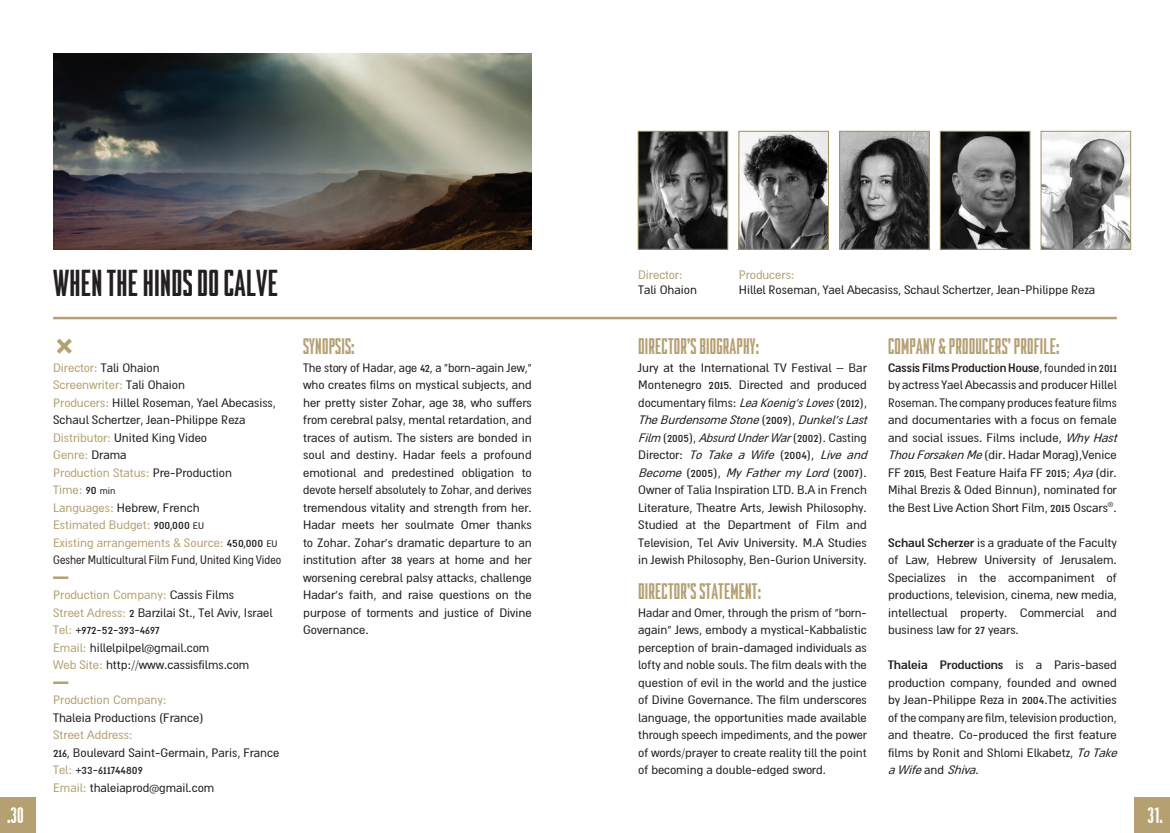
<style>
.page{position:relative;width:1170px;height:833px;background:#fff}
.page>*{position:absolute;margin:0;border:0;box-sizing:border-box;transform-origin:0 0}
.t1{font:37.5px "Mandatory 36";letter-spacing:.01em;color:#231f20}
.t2{font:22.5px "Mandatory 36";letter-spacing:.01em;color:#b5a072}
.t3{font:22.5px "Mandatory 36";color:#fff}
.t4{font:13.75px/17.5px "Almoni DLAAA";color:#231f20}
.t5{font:13.75px/17.5px "Almoni DLAAA";color:#231f20;text-align:justify;scale:.96 1}
.t6{font:13.75px/17.5px "Almoni DLAAA";color:#231f20;scale:.94 1}
.t7{font:13.75px "Almoni DLAAA";color:#b5a072}
.s1{color:#b5a072}
.s2{font-size:10.62px}
.s3{font-style:italic}
.s4{font-weight:700}
</style>
<div class="page">
<div style="left:0;top:797px;width:36px;height:36px;background:#b5a072"></div>
<div style="left:1133px;top:797px;width:36px;height:36px;background:#b5a072"></div>
<img style="left:53px;top:53px;width:478px;height:197px">
<svg style="left:57px;top:338px;width:15px;height:16px"></svg>
<hr style="left:53px;top:576px;width:15px;height:3px;background:#b5a072">
<hr style="left:53px;top:681px;width:15px;height:3px;background:#b5a072">
<hr style="left:53px;top:317px;width:1063px;height:2px;background:#b5a072">
<img style="left:640px;top:133px;width:85px;height:114px">
<div style="left:638px;top:131px;width:89px;height:118px;border:1px solid #a29161"></div>
<img style="left:740px;top:133px;width:86px;height:114px">
<div style="left:738px;top:131px;width:90px;height:118px;border:1px solid #a29161"></div>
<img style="left:942px;top:133px;width:85px;height:114px">
<div style="left:940px;top:131px;width:89px;height:118px;border:1px solid #a29161"></div>
<img style="left:841px;top:133px;width:86px;height:114px">
<div style="left:839px;top:131px;width:90px;height:118px;border:1px solid #a29161"></div>
<img style="left:1042px;top:133px;width:86px;height:114px">
<div style="left:1040px;top:131px;width:90px;height:118px;border:1px solid #a29161"></div>
<h1 class="t1" style="left:53px;top:263px;width:226px">WHEN THE HINDS DO CALVE</h1>
<p class="t4" style="left:53px;top:359px;width:230px"><span class="s1">Director:</span> Tali Ohaion<br><span class="s1">Screenwriter:</span> Tali Ohaion<br><span class="s1">Producers:</span> Hillel Roseman, Yael Abecasiss,<br>Schaul Schertzer, Jean-Philippe Reza<br><span class="s1">Distributor:</span> United King Video<br><span class="s1">Genre:</span> Drama<br><span class="s1">Production Status:</span> Pre-Production<br><span class="s1">Time:</span> 90 <span class="s2">min<br></span><span class="s1">Languages:</span> Hebrew, French<br><span class="s1">Estimated Budget:</span> 900,000 <span class="s2">EU<br></span><span class="s1">Existing arrangements &amp; Source:</span> 450,000 <span class="s2">EU<br></span>Gesher Multicultural Film Fund, United King Video</p>
<p class="t4" style="left:53px;top:586px;width:221px"><span class="s1">Production Company:</span> Cassis Films<br><span class="s1">Street Adress:</span> 2 Barzilai St., Tel Aviv, Israel <span class="s1">Tel:</span> +972-52-393-4697<br><span class="s1">Email:</span> hillelpilpel@gmail.com<br><span class="s1">Web Site:</span> http://www.cassisfilms.com</p>
<p class="t7" style="left:53px;top:693px;width:115px">Production Company:</p>
<p class="t4" style="left:53px;top:709px;width:152px">Thaleia Productions (France)</p>
<p class="t7" style="left:53px;top:728px;width:81px">Street Address:</p>
<p class="t4" style="left:53px;top:744px;width:228px">216, Boulevard Saint-Germain, Paris, France<br><span class="s1">Tel:</span> +33-611744809<br><span class="s1">Email:</span> thaleiaprod@gmail.com</p>
<h2 class="t2" style="left:303px;top:334px;width:53px">SYNOPSIS:</h2>
<p class="t5" style="left:303px;top:359px;width:240px">The story of Hadar, age 42, a “born-again Jew,” who creates films on mystical subjects, and her pretty sister Zohar, age 38, who suffers from cerebral palsy, mental retardation, and traces of autism. The sisters are bonded in soul and destiny. Hadar feels a profound emotional and predestined obligation to devote herself absolutely to Zohar, and derives tremendous vitality and strength from her.<br>Hadar meets her soulmate Omer thanks to Zohar. Zohar’s dramatic departure to an institution after 38 years at home and her worsening cerebral palsy attacks, challenge Hadar’s faith, and raise questions on the purpose of torments and justice of Divine Governance.</p>
<p class="t7" style="left:638px;top:268px;width:46px">Director:</p>
<p class="t4" style="left:638px;top:281px;width:60px">Tali Ohaion</p>
<p class="t7" style="left:738px;top:268px;width:57px">Producers:</p>
<p class="t4" style="left:738px;top:281px;width:358px">Hillel Roseman, Yael Abecasiss, Schaul Schertzer, Jean-Philippe Reza</p>
<h2 class="t2" style="left:638px;top:334px;width:122px">DIRECTOR’S BIOGRAPHY:</h2>
<p class="t4" style="left:638px;top:359px;width:234px">Jury at the International TV Festival – Bar Montenegro 2015. Directed and produced documentary films: <span class="s3">LeaKoenig’sLoves</span>(2012), <span class="s3">TheBurdensomeStone</span>( 2 0 0 9 ) , <span class="s3">Dunkel’sLast Film</span> (2005), <span class="s3">AbsurdUnderWar</span>(2002). Casting Director: <span class="s3">To Take a Wife</span> (2004), <span class="s3">Live and Become</span>( 2 0 0 5 ) , <span class="s3">MyFathermyLord</span>( 2 0 0 7 ) .<br>Owner of Talia Inspiration LTD. B.A in French Literature, Theatre Arts, Jewish Philosophy.<br>Studied at the Department of Film and Television, Tel Aviv University. M.A Studies in Jewish Philosophy, Ben-Gurion University.</p>
<h2 class="t2" style="left:638px;top:579px;width:124px">DIRECTOR’S STATEMENT:</h2>
<p class="t4" style="left:638px;top:604px;width:230px;text-align:justify">Hadar and Omer, through the prism of “born&shy;again” Jews, embody a mystical-Kabbalistic perception of brain-damaged individuals as lofty and noble souls. The film deals with the question of evil in the world and the justice of Divine Governance. The film underscores language, the opportunities made available through speech impediments, and the power of words/prayer to create reality till the point of becoming a double-edged sword.</p>
<h2 class="t2" style="left:888px;top:334px;width:173px">COMPANY &amp; PRODUCERS’ PROFILE:</h2>
<p class="t6" style="left:888px;top:359px;width:249px"><span class="s4">Cassis Films Production House</span>, founded in 2011 by actress Yael Abecassis and producer Hillel Roseman. The company produces feature films and documentaries with a focus on female and social issues. Films include, <span class="s3">WhyHast ThouForsakenMe</span>(dir. Hadar Morag),Venice FF 2015, Best Feature Haifa FF 2015; <span class="s3">Aya</span>(dir.<br>Mihal Brezis &amp; Oded Binnun), nominated for the Best Live Action Short Film, 2015 Oscars<sup>®</sup>.</p>
<p class="t4" style="left:888px;top:534px;width:230px;text-align:justify"><span class="s4">Schaul Scherzer</span> is a graduate of the Faculty of Law, Hebrew University of Jerusalem.<br>Specializes in the accompaniment of productions, television, cinema, new media, intellectual property. Commercial and business law for 27 years.</p>
<p class="t4" style="left:888px;top:656px;width:234px"><span class="s4">Thaleia Productions</span> is a Paris-based production company, founded and owned by Jean-Philippe Reza in 2004.The activities of the company are film, television production, and theatre. Co-produced the first feature films by Ronit and Shlomi Elkabetz, <span class="s3">ToTake aWife</span>a n d <span class="s3">Shiva</span>.</p>
<h2 class="t3" style="left:7px;top:802px;width:18px">.30</h2>
<h2 class="t3" style="left:1147px;top:802px;width:17px">31.</h2>
</div>
